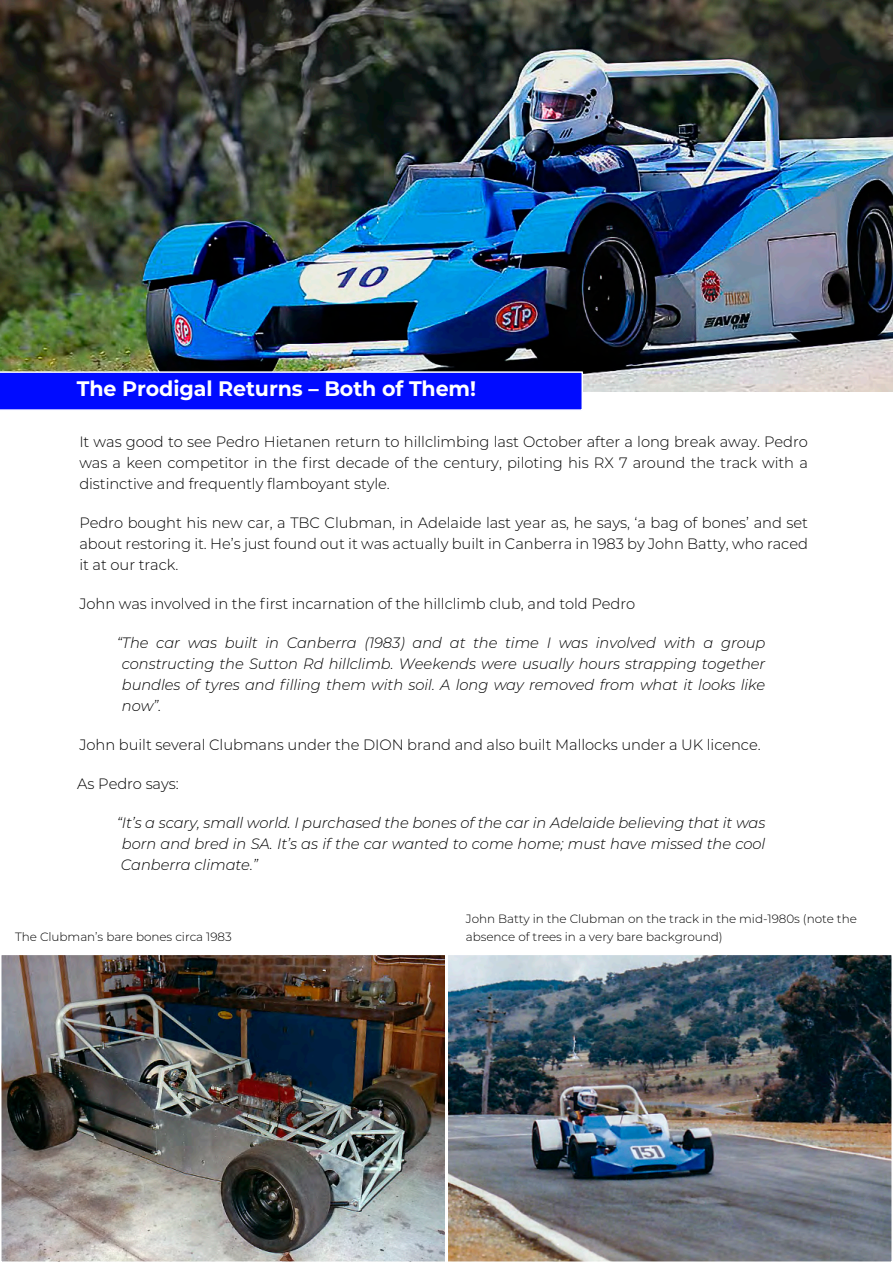
<style>
.page{position:relative;width:893px;height:1263px;background:#fff}
.page>*{position:absolute;margin:0;border:0;box-sizing:border-box;transform-origin:0 0}
.t1{font:700 21px "Montserrat";letter-spacing:-.005em;color:#fff}
.t2{font:300 15px/21px "Montserrat";letter-spacing:-.005em;color:#000;text-align:justify}
.t3{font:italic 300 15px/21px "Montserrat";letter-spacing:-.005em;color:#000;text-align:justify}
.t4{font:300 12px/18px "Montserrat";letter-spacing:-.005em;color:#000}
</style>
<div class="page">
<img style="left:0;top:0;width:893px;height:392px">
<svg style="left:0;top:371px;width:583px;height:39px;background:#0f19fd"></svg>
<img style="left:1px;top:955px;width:444px;height:307px">
<img style="left:448px;top:955px;width:444px;height:307px">
<h1 class="t1" style="left:77px;top:375px;width:401px">The Prodigal Returns – Both of Them!</h1>
<p class="t2" style="left:79px;top:431px;width:730px">It was good to see Pedro Hietanen return to hillclimbing last October after a long break away. Pedro was a keen competitor in the first decade of the century, piloting his RX 7 around the track with a distinctive and frequently flamboyant style.</p>
<p class="t2" style="left:79px;top:512px;width:730px">Pedro bought his new car, a TBC Clubman, in Adelaide last year as, he says, ‘a bag of bones’ and set about restoring it. He’s just found out it was actually built in Canberra in 1983 by John Batty, who raced it at our track.</p>
<p class="t2" style="left:79px;top:593px;width:557px">John was involved in the first incarnation of the hillclimb club, and told Pedro</p>
<p class="t3" style="left:122px;top:632px;width:645px;text-indent:-5px">“The car was built in Canberra (1983) and at the time I was involved with a group constructing the Sutton Rd hillclimb. Weekends were usually hours strapping together bundles of tyres and filling them with soil. A long way removed from what it looks like now”.</p>
<p class="t2" style="left:79px;top:734px;width:683px">John built several Clubmans under the DION brand and also built Mallocks under a UK licence.</p>
<p class="t2" style="left:77px;top:773px;width:103px">As Pedro says:</p>
<p class="t3" style="left:117px;top:812px;width:650px">“It’s a scary, small world. I purchased the bones of the car in Adelaide believing that it was born and bred in SA. It’s as if the car wanted to come home; must have missed the cool Canberra climate.”</p>
<p class="t4" style="left:15px;top:928px;width:218px">The Clubman’s bare bones circa 1983</p>
<p class="t4" style="left:466px;top:910px;width:393px">John Batty in the Clubman on the track in the mid-1980s (note the absence of trees in a very bare background)</p>
</div>
